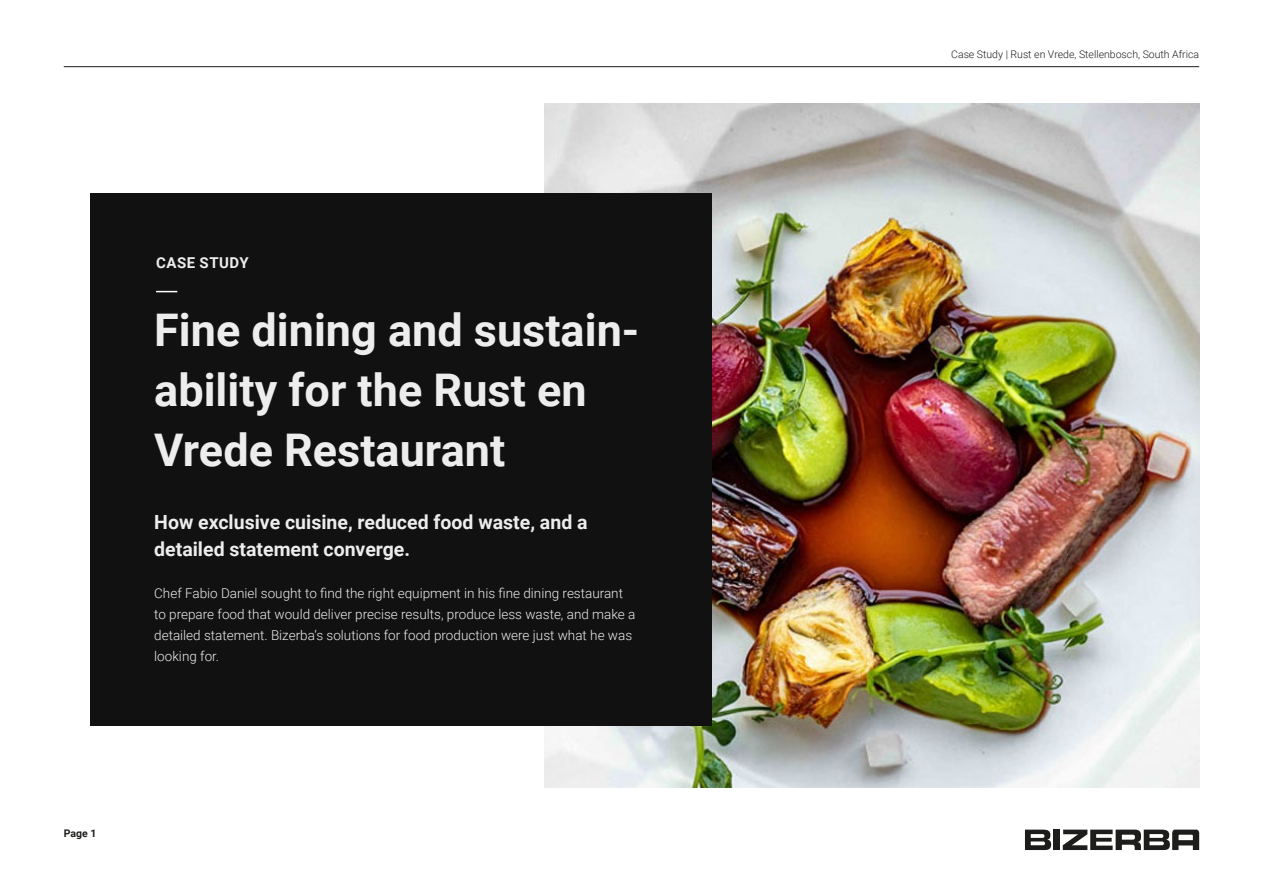
<style>
.page{position:relative;width:1263px;height:893px;background:#fff}
.page>*{position:absolute;margin:0;border:0;box-sizing:border-box;transform-origin:0 0}
.t1{font:700 45px/60px "Roboto";color:#eeeded}
.t2{font:700 19.5px/27px "Roboto";color:#eeeded}
.Kicker__Kategorie{font:700 15px "Roboto";letter-spacing:.035em;color:#eeeded}
._9_12_Regular{font:300 13.5px/21px "Roboto";color:#eeeded}
.t3{font:300 10.5px "Roboto";color:#1d1d1b}
.t4{font:700 10.5px "Roboto";color:#1d1d1b}
</style>
<div class="page">
<img style="left:544px;top:103px;width:655px;height:684px">
<div style="left:90px;top:193px;width:622px;height:532px;background:#111"></div>
<svg style="left:156px;top:291px;width:21px;height:1px"></svg>
<svg style="left:1063px;top:830px;width:136px;height:20px"></svg>
<div style="left:1053px;top:830px;width:7px;height:20px;background:#1d1d1b"></div>
<svg style="left:1025px;top:830px;width:26px;height:20px"></svg>
<hr style="left:64px;top:66px;width:1135px;height:1px;background:#1d1d1b">
<p class="Kicker__Kategorie" style="left:156px;top:252px;width:94px">CASE STUDY</p>
<h1 class="t1" style="left:154px;top:298px;width:487px">Fine dining and sustain&shy;ability for the Rust en<br>Vrede Restaurant</h1>
<h4 class="t2" style="left:154px;top:508px;width:435px">How exclusive cuisine, reduced food waste, and a detailed statement converge.</h4>
<p class="_9_12_Regular" style="left:154px;top:583px;width:483px">Chef Fabio Daniel sought to find the right equipment in his fine dining restaurant to prepare food that would deliver precise results, produce less waste, and make a detailed statement. Bizerba‘s solutions for food production were just what he was looking for.</p>
<p class="t4" style="left:64px;top:826px;width:34px">Page 1</p>
<p class="t3" style="left:951px;top:47px;width:249px">Case Study | Rust en Vrede, Stellenbosch, South Africa</p>
</div>
